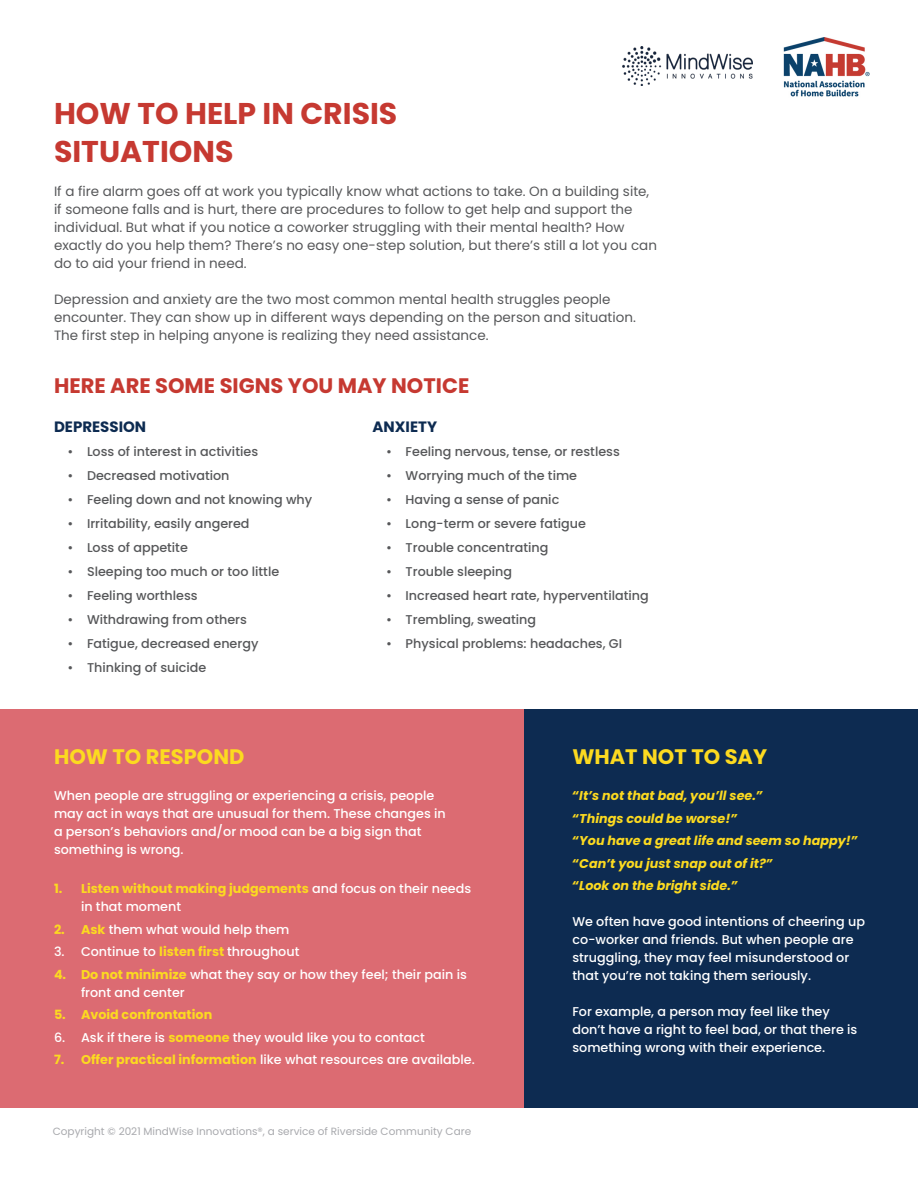
<style>
.page{position:relative;width:918px;height:1188px;background:#fff}
.page>*{position:absolute;margin:0;border:0;box-sizing:border-box;transform-origin:0 0}
.t1{font:700 30px/37.5px "Poppins";color:#c63931}
.t2{font:700 21px "Poppins";color:#c63931}
.t3{font:700 21px "Poppins";color:#fcda20}
.t4{font:700 15px "Poppins";color:#0d2b51}
.t5{font:13.5px/18px "Poppins";color:#57585a}
.t6{font:500 12.75px/18px "Poppins";color:#fff}
.t7{font:500 12.75px "Poppins";color:#57585a}
.t8{font:italic 700 12.75px "Poppins";color:#fcda20}
.t9{font:700 12.75px "Poppins";color:#fcda20}
.t10{font:10.5px "Poppins";color:#a8a9ad}
.s1{font-weight:700;color:#fcda20}
</style>
<div class="page">
<div style="left:524px;top:710px;width:394px;height:398px;background:#0d2b51"></div>
<div style="left:0;top:710px;width:524px;height:398px;background:#dc6b72"></div>
<img style="left:623px;top:46px;width:130px;height:39px">
<img style="left:783px;top:37px;width:87px;height:60px">
<p class="t1" style="left:54px;top:95px;width:345px">HOW TO HELP IN CRISIS<br>SITUATIONS</p>
<p class="t5" style="left:54px;top:182px;width:597px">If a fire alarm goes off at work you typically know what actions to take. On a building site,</p>
<p class="t5" style="left:54px;top:200px;width:604px">if someone falls and is hurt, there are procedures to follow to get help and support the individual. But what if you notice a coworker struggling with their mental health? How exactly do you help them? There’s no easy one-step solution, but there’s still a lot you can do to aid your friend in need.</p>
<p class="t5" style="left:54px;top:290px;width:558px">Depression and anxiety are the two most common mental health struggles people</p>
<p class="t5" style="left:54px;top:308px;width:583px">encounter. They can show up in different ways depending on the person and situation.<br>The first step in helping anyone is realizing they need assistance.</p>
<p class="t2" style="left:54px;top:374px;width:417px">HERE ARE SOME SIGNS YOU MAY NOTICE</p>
<p class="t4" style="left:54px;top:418px;width:94px">DEPRESSION</p>
<p class="t7" style="left:68px;top:444px;width:192px">• Loss of interest in activities</p>
<p class="t7" style="left:68px;top:468px;width:164px">• Decreased motivation</p>
<p class="t7" style="left:68px;top:492px;width:246px">• Feeling down and not knowing why</p>
<p class="t7" style="left:68px;top:516px;width:184px">• Irritability, easily angered</p>
<p class="t7" style="left:68px;top:540px;width:122px">• Loss of appetite</p>
<p class="t7" style="left:68px;top:564px;width:213px">• Sleeping too much or too little</p>
<p class="t7" style="left:68px;top:588px;width:132px">• Feeling worthless</p>
<p class="t7" style="left:68px;top:612px;width:181px">• Withdrawing from others</p>
<p class="t7" style="left:68px;top:636px;width:192px">• Fatigue, decreased energy</p>
<p class="t7" style="left:68px;top:660px;width:140px">• Thinking of suicide</p>
<p class="t4" style="left:373px;top:418px;width:66px">ANXIETY</p>
<p class="t7" style="left:386px;top:444px;width:235px">• Feeling nervous, tense, or restless</p>
<p class="t7" style="left:386px;top:468px;width:193px">• Worrying much of the time</p>
<p class="t7" style="left:386px;top:492px;width:175px">• Having a sense of panic</p>
<p class="t7" style="left:386px;top:516px;width:201px">• Long-term or severe fatigue</p>
<p class="t7" style="left:386px;top:540px;width:164px">• Trouble concentrating</p>
<p class="t7" style="left:386px;top:564px;width:128px">• Trouble sleeping</p>
<p class="t7" style="left:386px;top:588px;width:264px">• Increased heart rate, hyperventilating</p>
<p class="t7" style="left:386px;top:612px;width:152px">• Trembling, sweating</p>
<p class="t7" style="left:386px;top:636px;width:238px">• Physical problems: headaches, GI</p>
<p class="t3" style="left:54px;top:744px;width:192px">HOW TO RESPOND</p>
<p class="t6" style="left:54px;top:787px;width:382px">When people are struggling or experiencing a crisis, people</p>
<p class="t6" style="left:54px;top:805px;width:393px">may act in ways that are unusual for them. These changes in</p>
<p class="t6" style="left:54px;top:823px;width:369px">a person’s behaviors and/or mood can be a big sign that</p>
<p class="t6" style="left:54px;top:841px;width:131px">something is wrong.</p>
<p class="t6" style="left:81px;top:880px;width:392px;text-indent:-27px"><span class="s1">1. Listen without making judgements</span> and focus on their needs in that moment</p>
<p class="t6" style="left:54px;top:920px;width:237px"><span class="s1">2. Ask</span> them what would help them</p>
<p class="t6" style="left:54px;top:943px;width:247px">3. Continue to <span class="s1">listen first</span> throughout</p>
<p class="t6" style="left:81px;top:965px;width:387px;text-indent:-27px"><span class="s1">4. Do not minimize</span> what they say or how they feel; their pain is front and center</p>
<p class="t9" style="left:54px;top:1007px;width:160px">5. Avoid confrontation</p>
<p class="t6" style="left:54px;top:1028px;width:372px">6. Ask if there is <span class="s1">someone</span> they would like you to contact</p>
<p class="t6" style="left:54px;top:1051px;width:422px"><span class="s1">7. Offer practical information</span> like what resources are available.</p>
<p class="t10" style="left:53px;top:1125px;width:420px">Copyright © 2021 MindWise Innovations®, a service of Riverside Community Care</p>
<p class="t3" style="left:572px;top:744px;width:196px">WHAT NOT TO SAY</p>
<p class="t8" style="left:572px;top:788px;width:192px">“It’s not that bad, you’ll see.”</p>
<p class="t8" style="left:572px;top:811px;width:166px">“Things could be worse!”</p>
<p class="t8" style="left:572px;top:833px;width:287px">“You have a great life and seem so happy!”</p>
<p class="t8" style="left:572px;top:856px;width:202px">“Can’t you just snap out of it?”</p>
<p class="t8" style="left:572px;top:878px;width:167px">“Look on the bright side.”</p>
<p class="t6" style="left:572px;top:913px;width:294px">We often have good intentions of cheering up co-worker and friends. But when people are struggling, they may feel misunderstood or that you’re not taking them seriously.</p>
<p class="t6" style="left:572px;top:1003px;width:287px">For example, a person may feel like they don’t have a right to feel bad, or that there is something wrong with their experience.</p>
</div>
